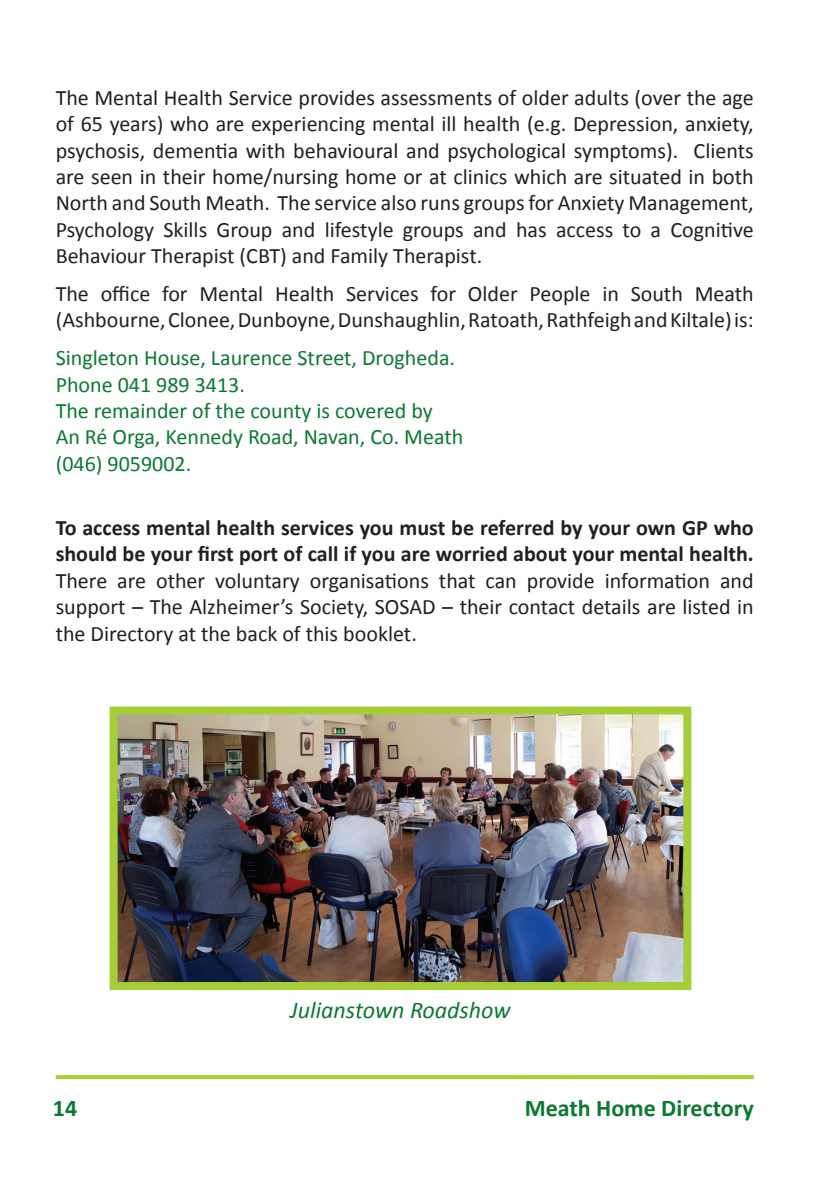
<style>
.page{position:relative;width:840px;height:1191px;background:#fff}
.page>*{position:absolute;margin:0;border:0;box-sizing:border-box;transform-origin:0 0}
.t1{font:700 24px "Calibri";color:#0b7931}
.t2{font:italic 24px "Calibri";color:#0b7931}
.t3{font:22px/26.4px "Calibri";color:#231f20;text-align:justify}
.t4{font:22px/26.4px "Calibri";color:#0b7931}
.s1{font-weight:700}
</style>
<div class="page">
<svg style="left:56px;top:1075px;width:697px;height:4px;background:#a8cf3f"></svg>
<img style="left:118px;top:715px;width:564px;height:266px">
<div style="left:109px;top:706px;width:582px;height:284px;border:8px solid #a6ce39"></div>
<p class="t3" style="left:56px;top:84px;width:699px">The Mental Health Service provides assessments of older adults (over the age of 65 years) who are experiencing mental ill health (e.g. Depression, anxiety, psychosis, dementia with behavioural and psychological symptoms). Clients are seen in their home/nursing home or at clinics which are situated in both North and South Meath. The service also runs groups for Anxiety Management, Psychology Skills Group and lifestyle groups and has access to a Cognitive Behaviour Therapist (CBT) and Family Therapist.</p>
<p class="t3" style="left:56px;top:280px;width:699px">The office for Mental Health Services for Older People in South Meath (Ashbourne, Clonee, Dunboyne, Dunshaughlin, Ratoath, Rathfeigh and Kiltale) is:</p>
<p class="t4" style="left:56px;top:345px;width:409px">Singleton House, Laurence Street, Drogheda.<br>Phone 041 989 3413.<br>The remainder of the county is covered by<br>An Ré Orga, Kennedy Road, Navan, Co. Meath (046) 9059002.</p>
<p class="t3" style="left:56px;top:514px;width:699px"><span class="s1">To access mental health services you must be referred by your own GP who should be your first port of call if you are worried about your mental health.<br></span>There are other voluntary organisations that can provide information and support – The Alzheimer’s Society, SOSAD – their contact details are listed in the Directory at the back of this booklet.</p>
<p class="t2" style="left:290px;top:993px;width:222px">Julianstown Roadshow</p>
<p class="t1" style="left:53px;top:1092px;width:26px">14</p>
<p class="t1" style="left:524px;top:1092px;width:230px">Meath Home Directory</p>
</div>
